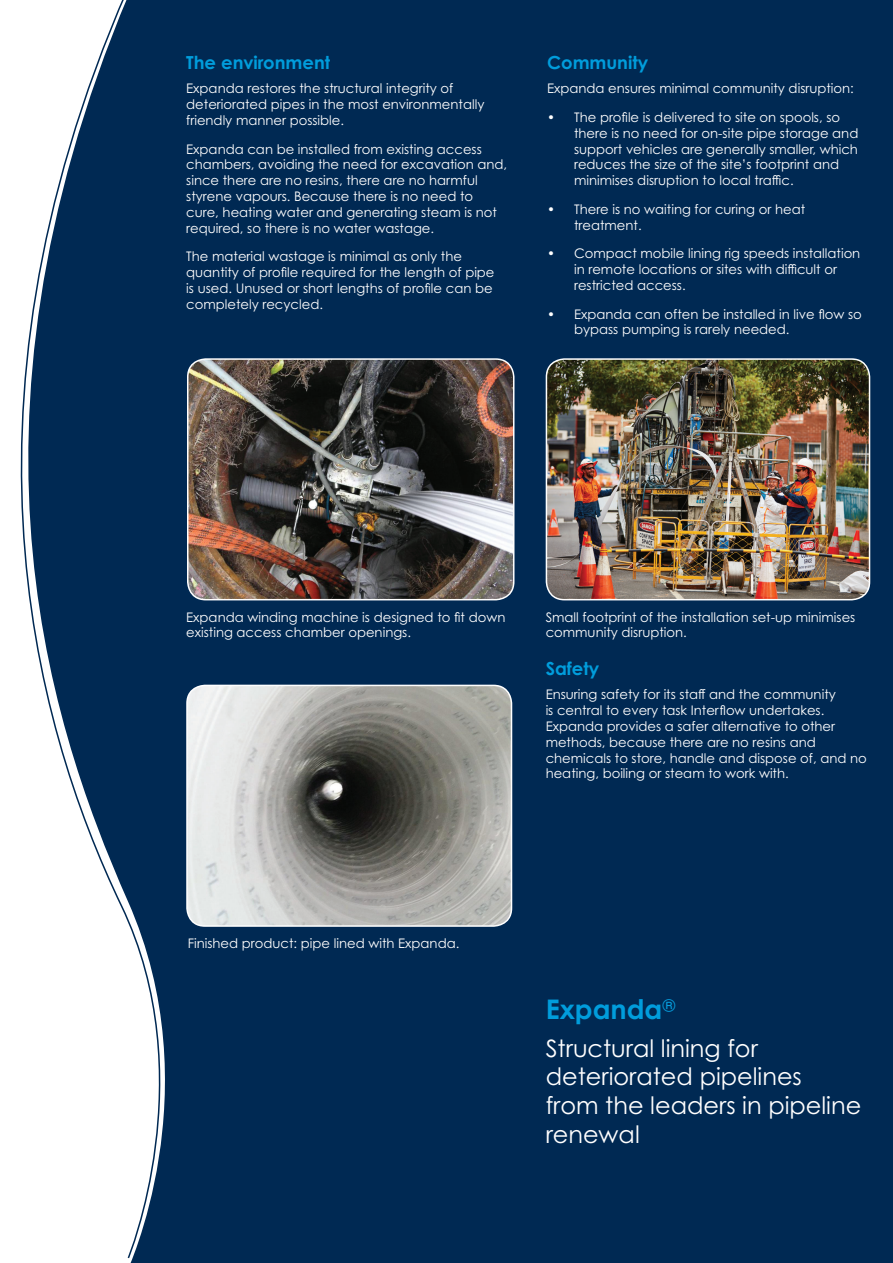
<style>
.page{position:relative;width:893px;height:1263px;background:#fff}
.page>*{position:absolute;margin:0;border:0;box-sizing:border-box;transform-origin:0 0}
.Heading{font:700 27px "Century Gothic Pro";color:#009ddc}
.Heading-2{font:24px/28.8px "Century Gothic Pro";color:#fff}
.Heading-3{font:700 18px "Century Gothic Pro";color:#009ddc}
.t1{font:13.2px/15.9px "Century Gothic Pro";color:#fff}
</style>
<div class="page">
<div style="left:130px;top:0;width:763px;height:1263px;background:#002953"></div>
<svg style="left:20px;top:0;width:183px;height:1259px"></svg>
<img style="left:188px;top:359px;width:326px;height:241px">
<div style="left:187px;top:358px;width:327px;height:242px;border:2px solid #fff;border-radius:18px"></div>
<img style="left:546px;top:359px;width:323px;height:241px">
<div style="left:546px;top:358px;width:324px;height:242px;border:2px solid #fff;border-radius:18px"></div>
<img style="left:187px;top:685px;width:324px;height:241px">
<div style="left:186px;top:685px;width:326px;height:242px;border:2px solid #fff;border-radius:18px"></div>
<p class="Heading-3" style="left:186px;top:51px;width:146px">The environment</p>
<p class="t1" style="left:186px;top:80px;width:300px">Expanda restores the structural integrity of deteriorated pipes in the most environmentally friendly manner possible.</p>
<p class="t1" style="left:186px;top:141px;width:322px">Expanda can be installed from existing access chambers, avoiding the need for excavation and, since there are no resins, there are no harmful styrene vapours. Because there is no need to cure, heating water and generating steam is not required, so there is no water wastage.</p>
<p class="t1" style="left:186px;top:248px;width:310px">The material wastage is minimal as only the quantity of profile required for the length of pipe is used. Unused or short lengths of profile can be completely recycled.</p>
<p class="Heading-3" style="left:547px;top:51px;width:103px">Community</p>
<p class="t1" style="left:547px;top:80px;width:308px">Expanda ensures minimal community disruption:</p>
<p class="t1" style="left:574px;top:109px;width:286px;text-indent:-27px">• The profile is delivered to site on spools, so there is no need for on-site pipe storage and support vehicles are generally smaller, which reduces the size of the site’s footprint and minimises disruption to local traffic.</p>
<p class="t1" style="left:574px;top:201px;width:233px;text-indent:-27px">• There is no waiting for curing or heat treatment.</p>
<p class="t1" style="left:574px;top:245px;width:288px;text-indent:-27px">• Compact mobile lining rig speeds installation in remote locations or sites with difficult or restricted access.</p>
<p class="t1" style="left:574px;top:306px;width:289px;text-indent:-27px">• Expanda can often be installed in live flow so bypass pumping is rarely needed.</p>
<p class="t1" style="left:186px;top:609px;width:321px">Expanda winding machine is designed to fit down existing access chamber openings.</p>
<p class="t1" style="left:546px;top:609px;width:311px">Small footprint of the installation set-up minimises community disruption.</p>
<p class="Heading-3" style="left:546px;top:657px;width:55px">Safety</p>
<p class="t1" style="left:546px;top:686px;width:323px">Ensuring safety for its staff and the community<br>is central to every task Interflow undertakes.<br>Expanda provides a safer alternative to other methods, because there are no resins and chemicals to store, handle and dispose of, and no heating, boiling or steam to work with.</p>
<p class="t1" style="left:188px;top:935px;width:273px">Finished product: pipe lined with Expanda.</p>
<p class="Heading" style="left:546px;top:993px;width:131px">Expanda<sup>®</sup></p>
<p class="Heading-2" style="left:546px;top:1033px;width:317px">Structural lining for deteriorated pipelines<br>from the leaders in pipeline renewal</p>
</div>
